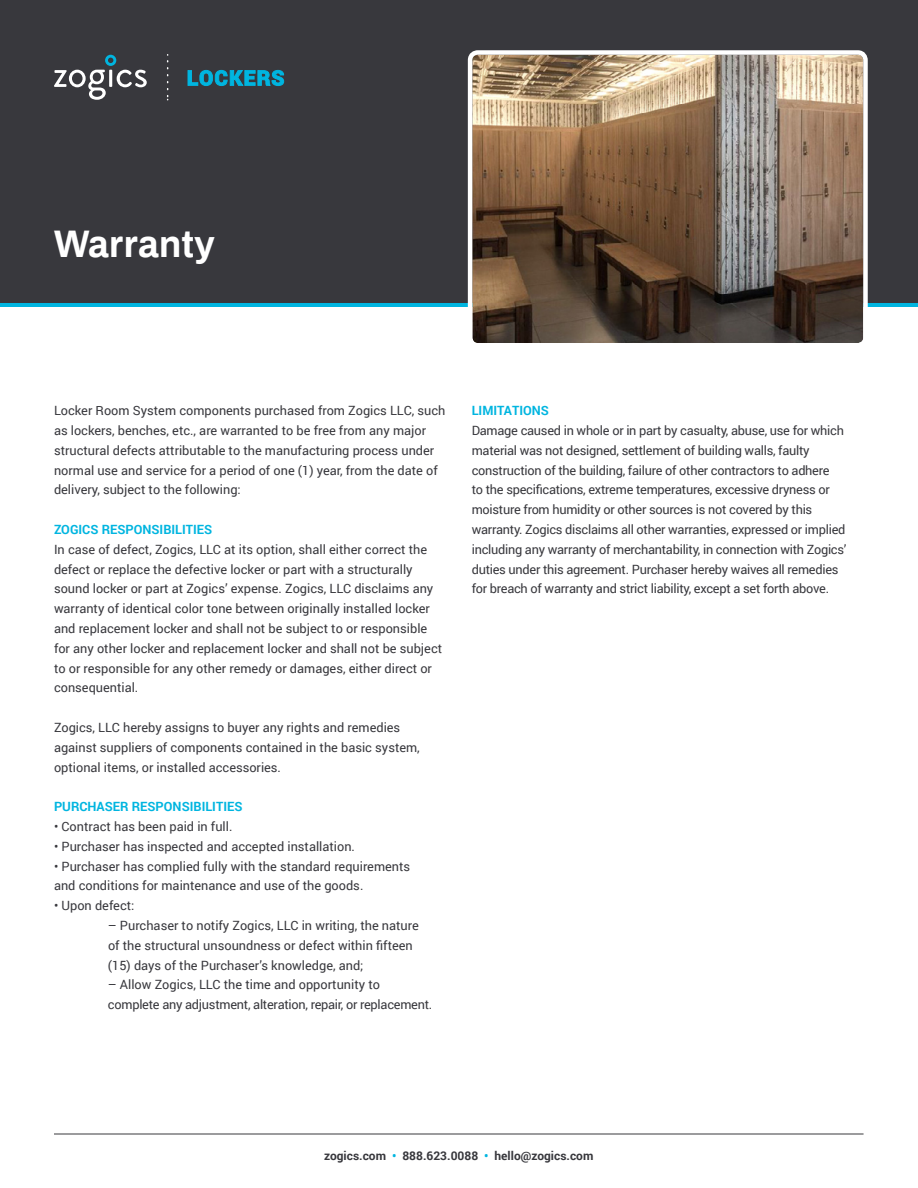
<style>
.page{position:relative;width:918px;height:1188px;background:#fff}
.page>*{position:absolute;margin:0;border:0;box-sizing:border-box;transform-origin:0 0}
.t1{font:700 37.5px "Archivo";color:#fff}
.t2{font:12.75px/19.8px "Roboto";color:#38383d}
.t3{font:12.75px/19.8px "Roboto";letter-spacing:-.02em;color:#38383d}
.t4{font:700 12.75px "Roboto";color:#00b5e0}
.t5{font:700 12px "Roboto";color:#38383d}
.s1{color:#00b5e0}
</style>
<div class="page">
<hr style="left:0;top:303px;width:918px;height:4px;background:#00b5e0">
<div style="left:0;top:0;width:917px;height:302px;background:#38383d"></div>
<img style="left:473px;top:55px;width:390px;height:288px">
<div style="left:468px;top:50px;width:400px;height:298px;border:4px solid #fff;border-radius:8px"></div>
<hr style="left:54px;top:1134px;width:810px;height:1px;background:#38383d">
<svg style="left:54px;top:55px;width:93px;height:45px"></svg>
<svg style="left:167px;top:55px;width:1px;height:45px"></svg>
<svg style="left:187px;top:70px;width:97px;height:16px"></svg>
<h1 class="t1" style="left:54px;top:219px;width:163px">Warranty</h1>
<p class="t2" style="left:54px;top:400px;width:393px">Locker Room System components purchased from Zogics LLC, such as lockers, benches, etc., are warranted to be free from any major structural defects attributable to the manufacturing process under normal use and service for a period of one (1) year, from the date of delivery, subject to the following:</p>
<p class="t4" style="left:54px;top:520px;width:160px">ZOGICS RESPONSIBILITIES</p>
<p class="t2" style="left:54px;top:539px;width:390px">In case of defect, Zogics, LLC at its option, shall either correct the defect or replace the defective locker or part with a structurally sound locker or part at Zogics’ expense. Zogics, LLC disclaims any warranty of identical color tone between originally installed locker and replacement locker and shall not be subject to or responsible for any other locker and replacement locker and shall not be subject to or responsible for any other remedy or damages, either direct or consequential.</p>
<p class="t2" style="left:54px;top:717px;width:367px">Zogics, LLC hereby assigns to buyer any rights and remedies against suppliers of components contained in the basic system, optional items, or installed accessories.</p>
<p class="t4" style="left:54px;top:798px;width:190px">PURCHASER RESPONSIBILITIES</p>
<p class="t2" style="left:54px;top:816px;width:180px">• Contract has been paid in full.</p>
<p class="t2" style="left:54px;top:836px;width:302px">• Purchaser has inspected and accepted installation.</p>
<p class="t2" style="left:54px;top:856px;width:358px">• Purchaser has complied fully with the standard requirements and conditions for maintenance and use of the goods.</p>
<p class="t2" style="left:54px;top:895px;width:82px">• Upon defect:</p>
<p class="t2" style="left:108px;top:915px;width:312px">– Purchaser to notify Zogics, LLC in writing, the nature of the structural unsoundness or defect within fifteen (15) days of the Purchaser’s knowledge, and;</p>
<p class="t3" style="left:108px;top:974px;width:326px">– Allow Zogics, LLC the time and opportunity to complete any adjustment, alteration, repair, or replacement.</p>
<p class="t4" style="left:472px;top:402px;width:79px">LIMITATIONS</p>
<p class="t3" style="left:472px;top:420px;width:376px">Damage caused in whole or in part by casualty, abuse, use for which material was not designed, settlement of building walls, faulty construction of the building, failure of other contractors to adhere<br>to the specifications, extreme temperatures, excessive dryness or moisture from humidity or other sources is not covered by this warranty. Zogics disclaims all other warranties, expressed or implied including any warranty of merchantability, in connection with Zogics’ duties under this agreement. Purchaser hereby waives all remedies for breach of warranty and strict liability, except a set forth above.</p>
<p class="t5" style="left:324px;top:1147px;width:271px">zogics.com <span class="s1">•</span> 888.623.0088 <span class="s1">•</span> hello@zogics.com</p>
</div>
